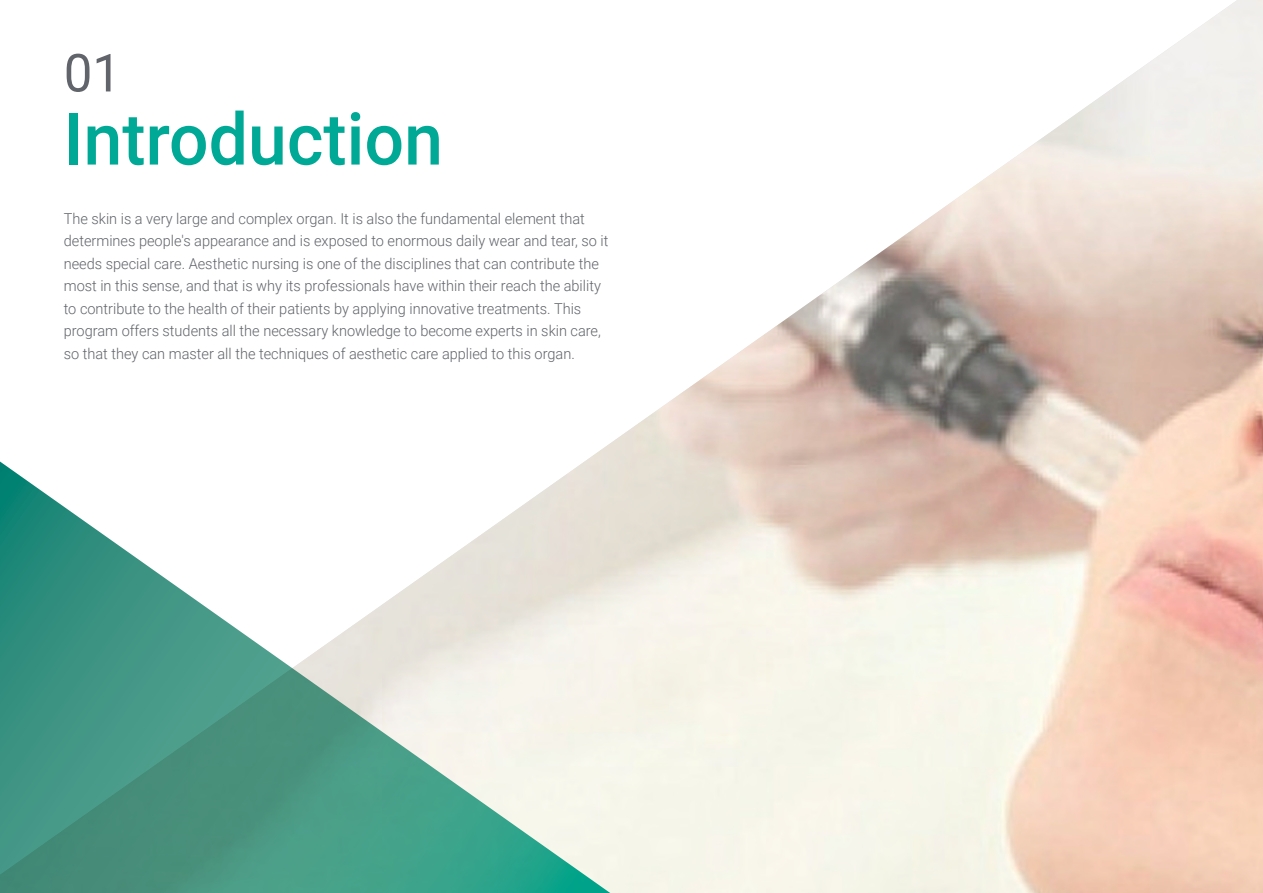
<style>
.page{position:relative;width:1263px;height:893px;background:#fff}
.page>*{position:absolute;margin:0;border:0;box-sizing:border-box;transform-origin:0 0}
.t1{font:500 72px "Roboto";color:#00a996}
.t2{font:52.5px "Roboto";color:#61646a}
.t3{font:300 15px/22.5px "Roboto";color:#61646a}
</style>
<div class="page">
<img style="left:607px;top:0;width:656px;height:893px">
<svg style="left:0;top:446px;width:640px;height:447px"></svg>
<h2 class="t2" style="left:64px;top:36px;width:59px">01</h2>
<h1 class="t1" style="left:64px;top:89px;width:381px">Introduction</h1>
<p class="t3" style="left:64px;top:207px;width:546px">The skin is a very large and complex organ. It is also the fundamental element that determines people's appearance and is exposed to enormous daily wear and tear, so it needs special care. Aesthetic nursing is one of the disciplines that can contribute the most in this sense, and that is why its professionals have within their reach the ability to contribute to the health of their patients by applying innovative treatments. This program offers students all the necessary knowledge to become experts in skin care, so that they can master all the techniques of aesthetic care applied to this organ.</p>
</div>
